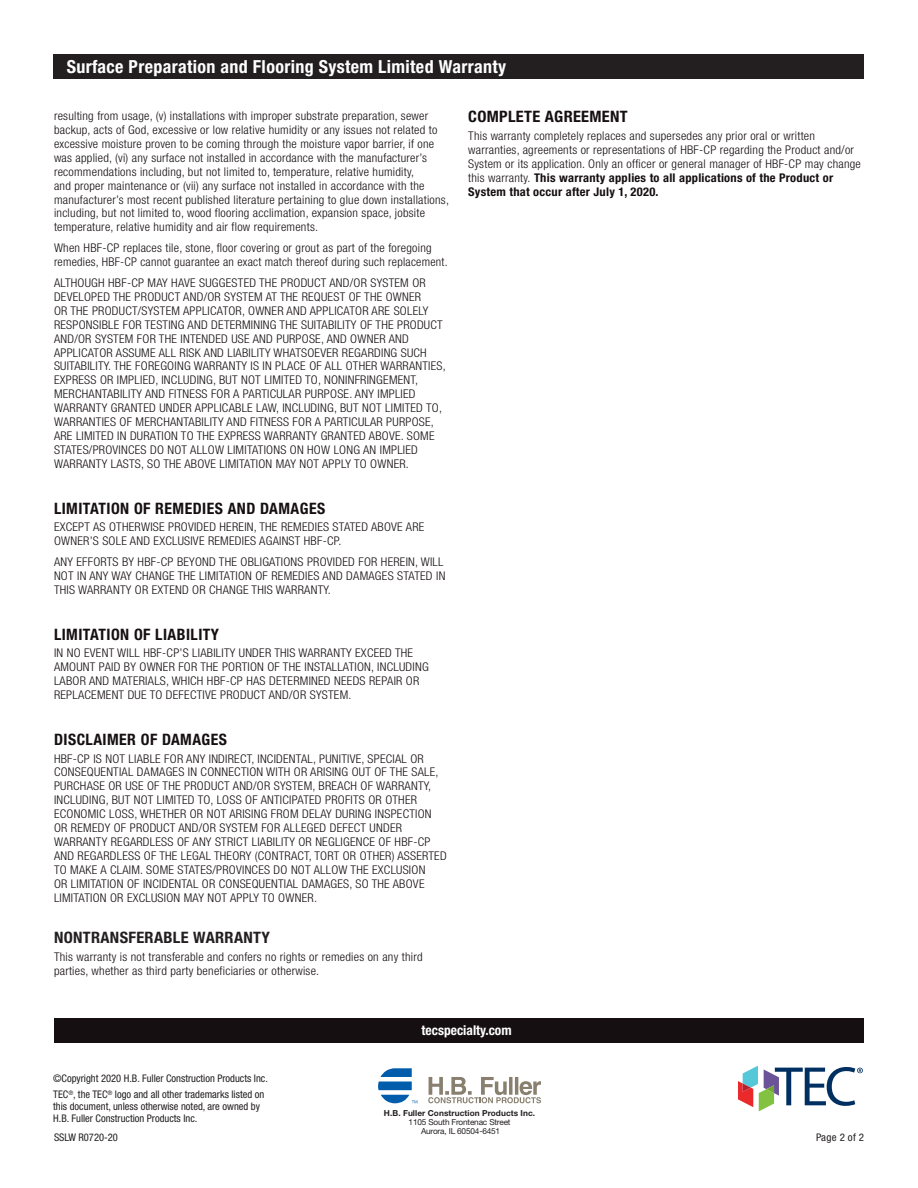
<style>
.page{position:relative;width:918px;height:1188px;background:#fff}
.page>*{position:absolute;margin:0;border:0;box-sizing:border-box;transform-origin:0 0}
.t1{font:700 condensed 18px "Helvetica Neue LT Std";letter-spacing:.02em;color:#fff}
.Subhead{font:700 condensed 15.75px "Helvetica Neue LT Std";letter-spacing:.03em;color:#160f11}
.Body{font:700 condensed 15.75px "Helvetica Neue LT Std";letter-spacing:.02em;color:#231f20;scale:1.04 1}
.Body-2{font:700 condensed 15.75px "Helvetica Neue LT Std";letter-spacing:.02em;color:#160f11;scale:1.04 1}
.t2{font:700 condensed 13.5px "Helvetica Neue LT Std";color:#fff}
.Body-3{font:300 condensed 12px/14px "Helvetica Neue LT Std";letter-spacing:.02em;color:#160f11;scale:1.04 1}
.Body-4{font:condensed 10.5px/12px "Helvetica Neue LT Std";color:#231f20}
.Body-5{font:condensed 10.5px "Helvetica Neue LT Std";color:#231f20;scale:1.04 1}
.t3{font:8.25px/9px "Helvetica Neue LT Std";letter-spacing:-.02em;color:#231f20;text-align:center}
.t4{font:700 8.25px "Helvetica Neue LT Std";letter-spacing:.01em;color:#231f20}
.s1{font-weight:700}
</style>
<div class="page">
<svg style="left:428px;top:1077px;width:113px;height:26px"></svg>
<svg style="left:378px;top:1068px;width:39px;height:35px"></svg>
<div style="left:54px;top:54px;width:810px;height:25px;background:#231f20"></div>
<div style="left:54px;top:1018px;width:810px;height:25px;background:#160f11"></div>
<svg style="left:738px;top:1066px;width:125px;height:45px"></svg>
<p class="t1" style="left:67px;top:55px;width:441px">Surface Preparation and Flooring System Limited Warranty</p>
<p class="Body-3" style="left:54px;top:108px;width:381px">resulting from usage, (v) installations with improper substrate preparation, sewer backup, acts of God, excessive or low relative humidity or any issues not related to excessive moisture proven to be coming through the moisture vapor barrier, if one was applied, (vi) any surface not installed in accordance with the manufacturer’s recommendations including, but not limited to, temperature, relative humidity,<br>and proper maintenance or (vii) any surface not installed in accordance with the manufacturer’s most recent published literature pertaining to glue down installations, including, but not limited to, wood flooring acclimation, expansion space, jobsite temperature, relative humidity and air flow requirements.</p>
<p class="Body-3" style="left:54px;top:241px;width:380px">When HBF-CP replaces tile, stone, floor covering or grout as part of the foregoing remedies, HBF-CP cannot guarantee an exact match thereof during such replacement.</p>
<p class="Body-3" style="left:54px;top:275px;width:378px">ALTHOUGH HBF-CP MAY HAVE SUGGESTED THE PRODUCT AND/OR SYSTEM OR DEVELOPED THE PRODUCT AND/OR SYSTEM AT THE REQUEST OF THE OWNER<br>OR THE PRODUCT/SYSTEM APPLICATOR, OWNER AND APPLICATOR ARE SOLELY RESPONSIBLE FOR TESTING AND DETERMINING THE SUITABILITY OF THE PRODUCT AND/OR SYSTEM FOR THE INTENDED USE AND PURPOSE, AND OWNER AND APPLICATOR ASSUME ALL RISK AND LIABILITY WHATSOEVER REGARDING SUCH SUITABILITY. THE FOREGOING WARRANTY IS IN PLACE OF ALL OTHER WARRANTIES, EXPRESS OR IMPLIED, INCLUDING, BUT NOT LIMITED TO, NONINFRINGEMENT, MERCHANTABILITY AND FITNESS FOR A PARTICULAR PURPOSE. ANY IMPLIED WARRANTY GRANTED UNDER APPLICABLE LAW, INCLUDING, BUT NOT LIMITED TO, WARRANTIES OF MERCHANTABILITY AND FITNESS FOR A PARTICULAR PURPOSE, ARE LIMITED IN DURATION TO THE EXPRESS WARRANTY GRANTED ABOVE. SOME STATES/PROVINCES DO NOT ALLOW LIMITATIONS ON HOW LONG AN IMPLIED WARRANTY LASTS, SO THE ABOVE LIMITATION MAY NOT APPLY TO OWNER.</p>
<p class="Subhead" style="left:54px;top:499px;width:273px">LIMITATION OF REMEDIES AND DAMAGES</p>
<p class="Body-3" style="left:54px;top:520px;width:358px">EXCEPT AS OTHERWISE PROVIDED HEREIN, THE REMEDIES STATED ABOVE ARE<br>OWNER’S SOLE AND EXCLUSIVE REMEDIES AGAINST HBF-CP.</p>
<p class="Body-3" style="left:54px;top:555px;width:378px">ANY EFFORTS BY HBF-CP BEYOND THE OBLIGATIONS PROVIDED FOR HEREIN, WILL<br>NOT IN ANY WAY CHANGE THE LIMITATION OF REMEDIES AND DAMAGES STATED IN<br>THIS WARRANTY OR EXTEND OR CHANGE THIS WARRANTY.</p>
<p class="Subhead" style="left:54px;top:625px;width:167px">LIMITATION OF LIABILITY</p>
<p class="Body-3" style="left:54px;top:646px;width:362px">IN NO EVENT WILL HBF-CP’S LIABILITY UNDER THIS WARRANTY EXCEED THE AMOUNT PAID BY OWNER FOR THE PORTION OF THE INSTALLATION, INCLUDING LABOR AND MATERIALS, WHICH HBF-CP HAS DETERMINED NEEDS REPAIR OR REPLACEMENT DUE TO DEFECTIVE PRODUCT AND/OR SYSTEM.</p>
<p class="Subhead" style="left:54px;top:730px;width:175px">DISCLAIMER OF DAMAGES</p>
<p class="Body-3" style="left:54px;top:751px;width:379px">HBF-CP IS NOT LIABLE FOR ANY INDIRECT, INCIDENTAL, PUNITIVE, SPECIAL OR CONSEQUENTIAL DAMAGES IN CONNECTION WITH OR ARISING OUT OF THE SALE, PURCHASE OR USE OF THE PRODUCT AND/OR SYSTEM, BREACH OF WARRANTY, INCLUDING, BUT NOT LIMITED TO, LOSS OF ANTICIPATED PROFITS OR OTHER ECONOMIC LOSS, WHETHER OR NOT ARISING FROM DELAY DURING INSPECTION OR REMEDY OF PRODUCT AND/OR SYSTEM FOR ALLEGED DEFECT UNDER WARRANTY REGARDLESS OF ANY STRICT LIABILITY OR NEGLIGENCE OF HBF-CP AND REGARDLESS OF THE LEGAL THEORY (CONTRACT, TORT OR OTHER) ASSERTED TO MAKE A CLAIM. SOME STATES/PROVINCES DO NOT ALLOW THE EXCLUSION<br>OR LIMITATION OF INCIDENTAL OR CONSEQUENTIAL DAMAGES, SO THE ABOVE LIMITATION OR EXCLUSION MAY NOT APPLY TO OWNER.</p>
<p class="Body" style="left:54px;top:928px;width:209px">NONTRANSFERABLE WARRANTY</p>
<p class="Body-3" style="left:54px;top:950px;width:356px">This warranty is not transferable and confers no rights or remedies on any third parties, whether as third party beneficiaries or otherwise.</p>
<p class="Body-2" style="left:468px;top:107px;width:155px">COMPLETE AGREEMENT</p>
<p class="Body-3" style="left:468px;top:129px;width:379px">This warranty completely replaces and supersedes any prior oral or written warranties, agreements or representations of HBF-CP regarding the Product and/or System or its application. Only an officer or general manager of HBF-CP may change this warranty. <span class="s1">This warranty applies to all applications of the Product or System that occur after July 1, 2020.</span></p>
<p class="Body-4" style="left:53px;top:1072px;width:216px">©Copyright 2020 H.B. Fuller Construction Products Inc.</p>
<p class="Body-4" style="left:53px;top:1089px;width:213px">TEC<sup>®</sup>, the TEC<sup>®</sup> logo and all other trademarks listed on this document, unless otherwise noted, are owned by<br>H.B. Fuller Construction Products Inc.</p>
<p class="Body-4" style="left:54px;top:1132px;width:65px">SSLW R0720-20</p>
<p class="t2" style="left:414px;top:1022px;width:92px">tecspecialty.com</p>
<p class="t2" style="left:422px;top:1022px;width:92px">tecspecialty.com</p>
<p class="t4" style="left:384px;top:1108px;width:153px">H.B. Fuller Construction Products Inc.</p>
<p class="t3" style="left:409px;top:1117px;width:103px">1105 South Frontenac Street<br>Aurora, IL 60504-6451</p>
<p class="Body-5" style="left:816px;top:1132px;width:48px">Page 2 of 2</p>
</div>
